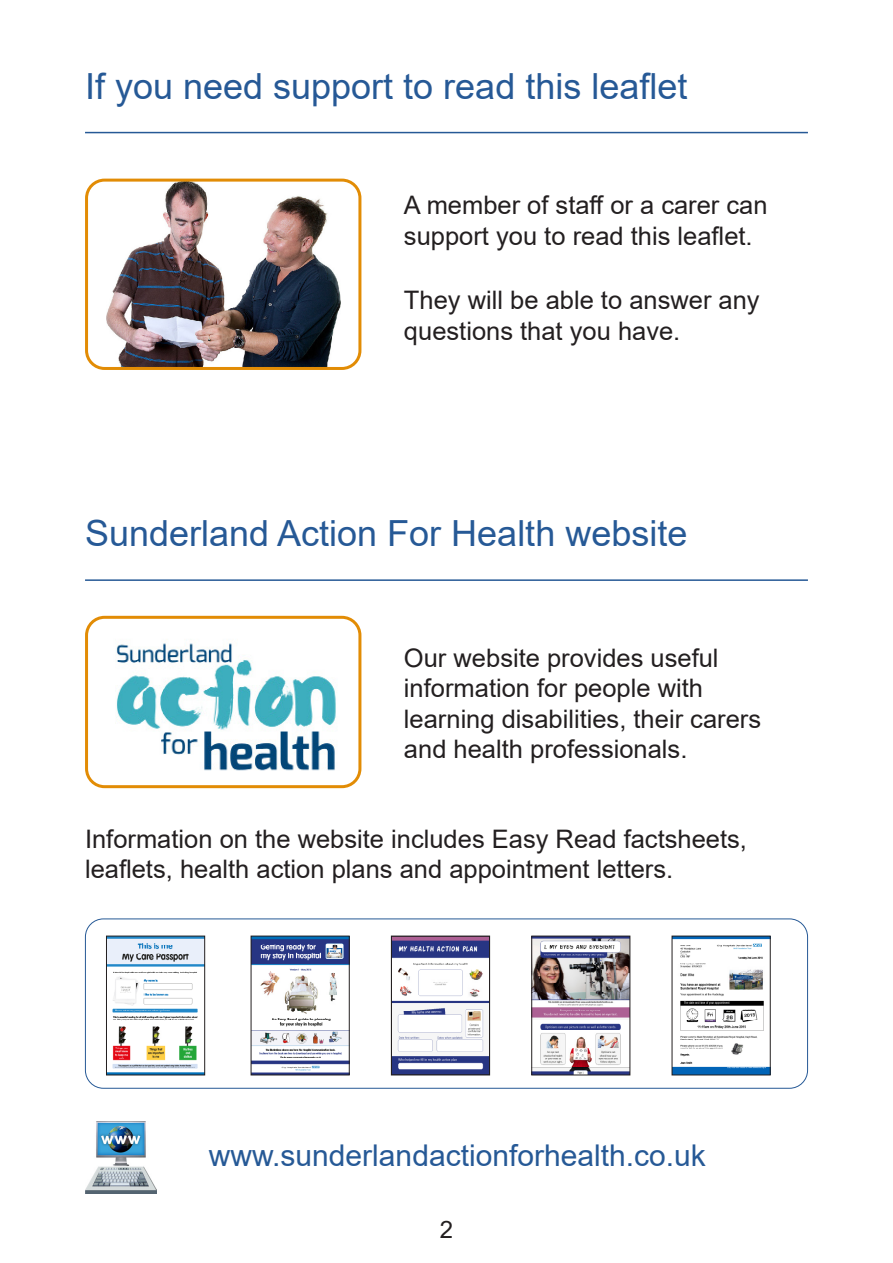
<style>
.page{position:relative;width:893px;height:1263px;background:#fff}
.page>*{position:absolute;margin:0;border:0;box-sizing:border-box;transform-origin:0 0}
.t1{font:36px "Arial";color:#265996}
.t2{font:30px "Arial";color:#265996}
.t3{font:25.5px "Arial";color:#231f20}
.t4{font:25.5px "Arial MT2";color:#231f20}
.t5{font:24px "Arial MT2";color:#231f20}
</style>
<div class="page">
<hr style="left:85px;top:132px;width:723px;height:1px;background:#265996">
<img style="left:106px;top:183px;width:234px;height:183px">
<div style="left:85px;top:179px;width:276px;height:191px;border:3px solid #e28c05;border-radius:18px"></div>
<div style="left:85px;top:616px;width:276px;height:172px;border:3px solid #e28c05;border-radius:18px"></div>
<div style="left:85px;top:918px;width:723px;height:171px;border:1px solid #265996;border-radius:18px"></div>
<hr style="left:85px;top:579px;width:723px;height:2px;background:#265996">
<img style="left:115px;top:643px;width:221px;height:128px">
<img style="left:108px;top:938px;width:95px;height:135px">
<div style="left:106px;top:936px;width:99px;height:139px;border:1px solid #231f20"></div>
<img style="left:253px;top:938px;width:94px;height:135px">
<img style="left:393px;top:938px;width:95px;height:135px">
<div style="left:391px;top:936px;width:99px;height:139px;border:1px solid #231f20"></div>
<img style="left:674px;top:938px;width:94px;height:135px">
<img style="left:533px;top:938px;width:95px;height:135px">
<div style="left:531px;top:936px;width:99px;height:139px;border:1px solid #231f20"></div>
<img style="left:85px;top:1122px;width:72px;height:71px">
<p class="t1" style="left:85px;top:61px;width:604px">If you need support to read this leaflet</p>
<p class="t3" style="left:404px;top:188px;width:365px">A member of staff or a carer can</p>
<p class="t3" style="left:404px;top:218px;width:350px">support you to read this leaflet.</p>
<p class="t4" style="left:404px;top:283px;width:357px">They will be able to answer any</p>
<p class="t3" style="left:404px;top:313px;width:278px">questions that you have.</p>
<p class="t1" style="left:85px;top:509px;width:604px">Sunderland Action For Health website</p>
<p class="t4" style="left:404px;top:640px;width:316px">Our website provides useful</p>
<p class="t4" style="left:404px;top:671px;width:301px">information for people with</p>
<p class="t3" style="left:404px;top:701px;width:359px">learning disabilities, their carers</p>
<p class="t3" style="left:404px;top:732px;width:285px">and health professionals.</p>
<p class="t3" style="left:85px;top:821px;width:663px">Information on the website includes Easy Read factsheets,</p>
<p class="t3" style="left:85px;top:852px;width:590px">leaflets, health action plans and appointment letters.</p>
<p class="t2" style="left:209px;top:1135px;width:498px">www.sunderlandactionforhealth.co.uk</p>
<p class="t5" style="left:440px;top:1213px;width:15px">2</p>
</div>
